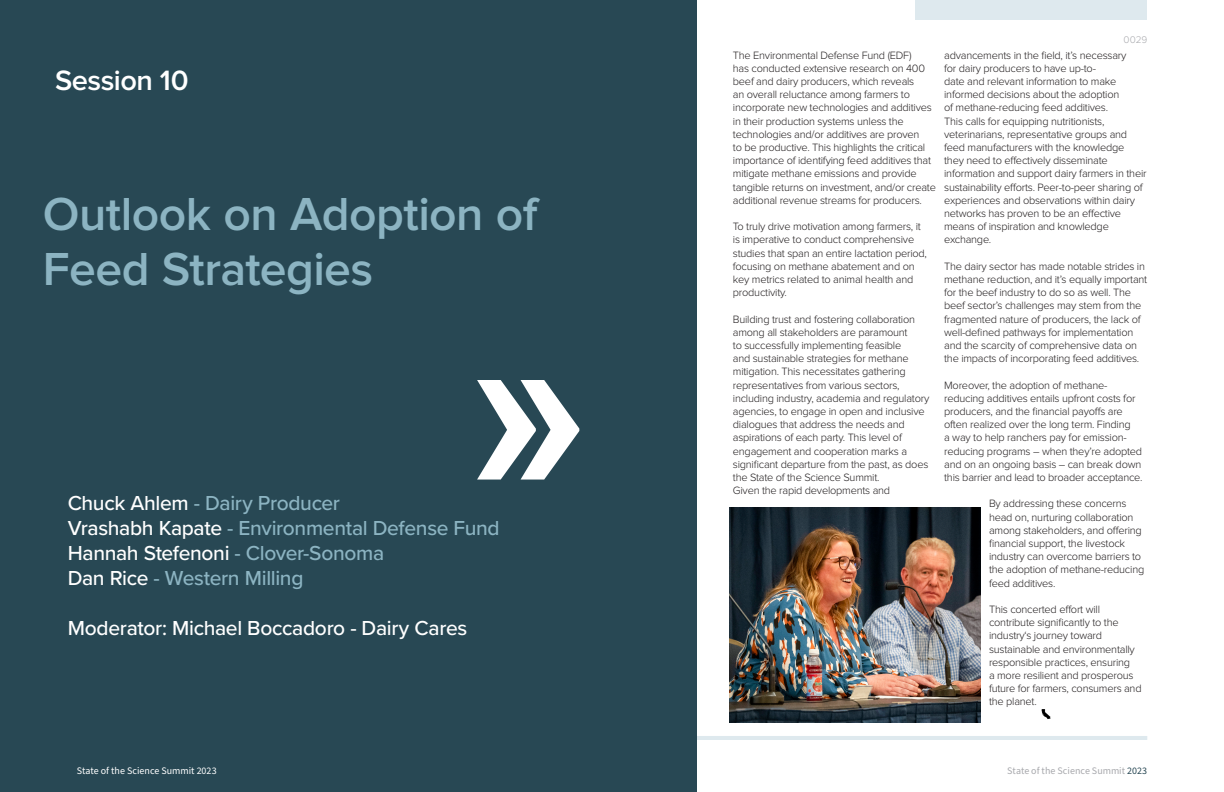
<style>
.page{position:relative;width:1224px;height:792px;background:#fff}
.page>*{position:absolute;margin:0;border:0;box-sizing:border-box;transform-origin:0 0}
.Headline_46_44_Left{font:600 48px/55px "Proxima Nova";letter-spacing:-.01em;color:#8cb4c2}
.Headline_29_30_Left{font:600 29px "Proxima Nova";letter-spacing:-.015em;color:#fff}
.Headline_21_25_Left{font:500 21px "Proxima Nova";letter-spacing:-.015em;color:#8cb4c2}
.Headline_21_25_Left-2{font:500 21px "Proxima Nova";letter-spacing:-.015em;color:#fff}
.Paragraph_Style_1{font:300 11px/13.2px "Proxima Nova";letter-spacing:-.02em;color:#231f20}
.t1{font:10px "Source Sans Pro";color:#a8a9ad}
.Copy_Text_10_14_Left{font:10px "Source Sans Pro";color:#fff}
.t2{font:300 10px "Proxima Nova";color:#a8a9ad}
.s1{color:#fff}
.s2{color:#8cb4c2}
.s3{color:#284854}
</style>
<div class="page">
<div style="left:916px;top:0;width:231px;height:20px;background:#dee9ee"></div>
<hr style="left:672px;top:736px;width:475px;height:4px;background:#dee9ee">
<div style="left:0;top:0;width:696px;height:792px;background:#284854"></div>
<svg style="left:1041px;top:709px;width:10px;height:10px"></svg>
<img style="left:729px;top:507px;width:251px;height:215px">
<svg style="left:477px;top:380px;width:102px;height:100px"></svg>
<p class="Headline_29_30_Left" style="left:55px;top:67px;width:135px">Session 10</p>
<p class="Headline_46_44_Left" style="left:43px;top:189px;width:496px">Outlook on Adoption of<br>Feed Strategies</p>
<p class="Headline_21_25_Left" style="left:68px;top:487px;width:274px"><span class="s1">Chuck Ahlem</span> - Dairy Producer</p>
<p class="Headline_21_25_Left" style="left:68px;top:512px;width:434px"><span class="s1">Vrashabh Kapate</span> - Environmental Defense Fund</p>
<p class="Headline_21_25_Left-2" style="left:68px;top:537px;width:318px">Hannah Stefenoni <span class="s2">- Clover-Sonoma</span></p>
<p class="Headline_21_25_Left" style="left:68px;top:562px;width:237px"><span class="s1">Dan Rice</span> - Western Milling</p>
<p class="Headline_21_25_Left-2" style="left:68px;top:612px;width:401px">Moderator: Michael Boccadoro - Dairy Cares</p>
<p class="Copy_Text_10_14_Left" style="left:77px;top:764px;width:142px">State of the Science Summit 2023</p>
<p class="Paragraph_Style_1" style="left:733px;top:49px;width:205px">The Environmental Defense Fund (EDF)<br>has conducted extensive research on 400 beef and dairy producers, which reveals<br>an overall reluctance among farmers to incorporate new technologies and additives in their production systems unless the technologies and/or additives are proven<br>to be productive. This highlights the critical importance of identifying feed additives that mitigate methane emissions and provide tangible returns on investment, and/or create additional revenue streams for producers.</p>
<p class="Paragraph_Style_1" style="left:733px;top:221px;width:196px">To truly drive motivation among farmers, it is imperative to conduct comprehensive studies that span an entire lactation period, focusing on methane abatement and on key metrics related to animal health and productivity.</p>
<p class="Paragraph_Style_1" style="left:733px;top:313px;width:198px">Building trust and fostering collaboration among all stakeholders are paramount<br>to successfully implementing feasible<br>and sustainable strategies for methane mitigation. This necessitates gathering representatives from various sectors, including industry, academia and regulatory agencies, to engage in open and inclusive dialogues that address the needs and aspirations of each party. This level of engagement and cooperation marks a significant departure from the past, as does the State of the Science Summit.</p>
<p class="Paragraph_Style_1" style="left:733px;top:485px;width:159px">Given the rapid developments and</p>
<p class="t2" style="left:1123px;top:35px;width:25px">0029</p>
<p class="Paragraph_Style_1" style="left:944px;top:49px;width:204px">advancements in the field, it’s necessary<br>for dairy producers to have up-to-<br>date and relevant information to make informed decisions about the adoption<br>of methane-reducing feed additives.<br>This calls for equipping nutritionists, veterinarians, representative groups and feed manufacturers with the knowledge they need to effectively disseminate information and support dairy farmers in their sustainability efforts. Peer-to-peer sharing of experiences and observations within dairy networks has proven to be an effective means of inspiration and knowledge exchange.</p>
<p class="Paragraph_Style_1" style="left:944px;top:260px;width:205px">The dairy sector has made notable strides in methane reduction, and it’s equally important for the beef industry to do so as well. The beef sector’s challenges may stem from the fragmented nature of producers, the lack of well-defined pathways for implementation and the scarcity of comprehensive data on the impacts of incorporating feed additives.</p>
<p class="Paragraph_Style_1" style="left:944px;top:379px;width:200px">Moreover, the adoption of methane&shy;reducing additives entails upfront costs for producers, and the financial payoffs are often realized over the long term. Finding<br>a way to help ranchers pay for emission&shy;reducing programs – when they’re adopted and on an ongoing basis – can break down this barrier and lead to broader acceptance.</p>
<p class="Paragraph_Style_1" style="left:989px;top:498px;width:157px">By addressing these concerns head on, nurturing collaboration among stakeholders, and offering financial support, the livestock industry can overcome barriers to the adoption of methane-reducing feed additives.</p>
<p class="Paragraph_Style_1" style="left:989px;top:603px;width:154px">This concerted effort will contribute significantly to the industry‘s journey toward sustainable and environmentally responsible practices, ensuring<br>a more resilient and prosperous future for farmers, consumers and the planet.</p>
<p class="t1" style="left:1007px;top:764px;width:142px">State of the Science Summit <span class="s3">2023</span></p>
</div>
